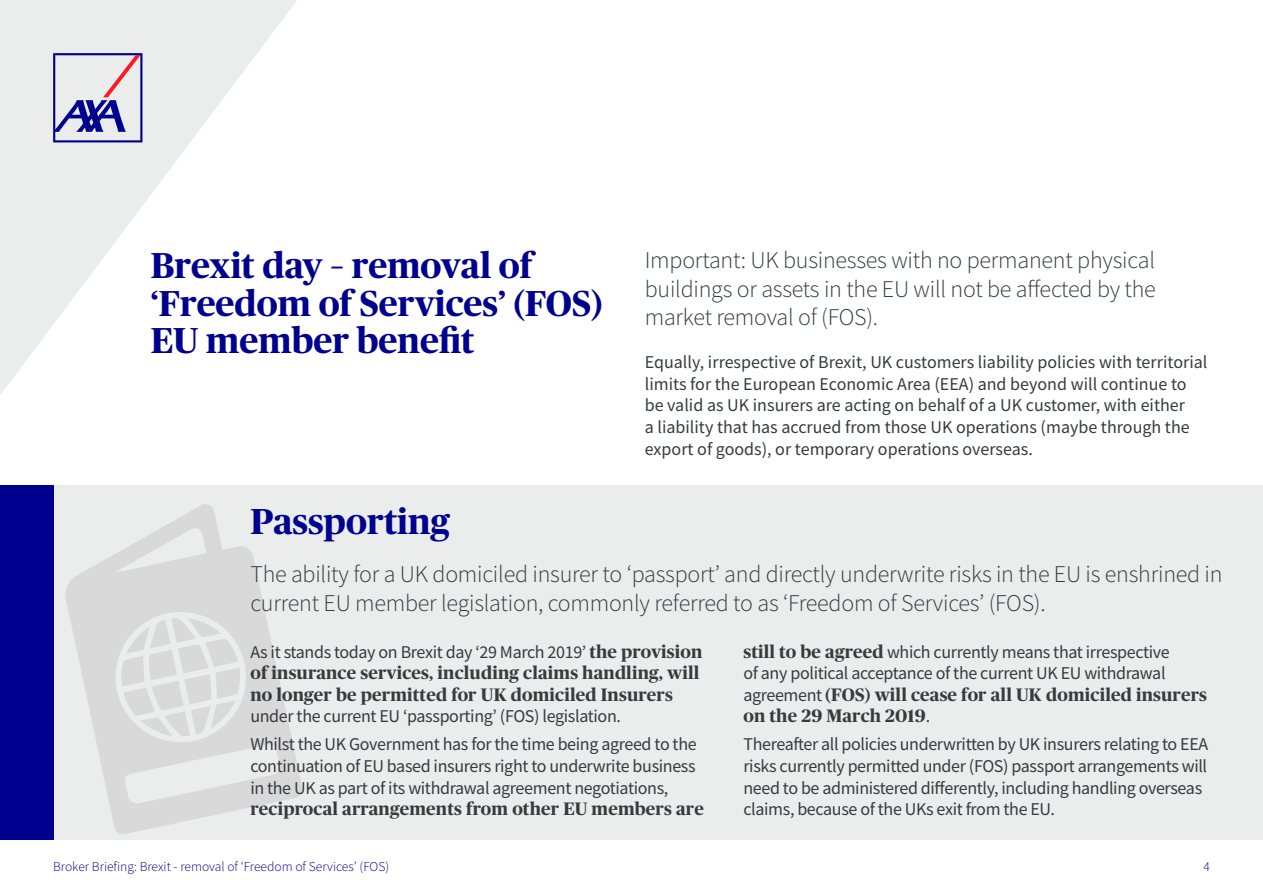
<style>
.page{position:relative;width:1263px;height:893px;background:#fff}
.page>*{position:absolute;margin:0;border:0;box-sizing:border-box;transform-origin:0 0}
._1_-_A4_-_TITLE_-_Pa{font:700 36px/37.5px "Publico Headline";color:#00008f}
._2_-_A4_-_INTRO{font:300 24px/28.8px "Source Sans Pro";letter-spacing:-.01em;color:#343c3d;text-align:justify}
._4_-_A4_-_COPY_-_11p{font:18px/21.6px "Source Sans Pro";letter-spacing:-.02em;color:#343c3d}
._4_-_A4_-_COPY_-_11p-2{font:18px/21.6px "Source Sans Pro";color:#343c3d}
._4_-_A4_-_COPY_-_11p-3{font:700 18px/21.6px "Publico Headline";letter-spacing:.01em;color:#343c3d}
.t1{font:300 13.5px "Source Sans Pro";color:#00008f}
.s1{font-family:"Source Sans Pro";font-weight:400}
.s2{font-family:"Publico Headline";font-weight:700}
</style>
<div class="page">
<svg style="left:0;top:0;width:297px;height:395px"></svg>
<div style="left:53px;top:486px;width:1210px;height:354px;background:#ebecec"></div>
<div style="left:0;top:486px;width:53px;height:354px;background:#00008f"></div>
<svg style="left:65px;top:504px;width:237px;height:330px;fill:#dcdcdc"></svg>
<svg style="left:121px;top:617px;width:119px;height:119px"></svg>
<svg style="left:53px;top:53px;width:89px;height:89px;background:#b8b3d2"></svg>
<p class="_1_-_A4_-_TITLE_-_Pa" style="left:151px;top:245px;width:453px">Brexit day – removal of ‘Freedom of Services’ (FOS)<br>EU member benefit</p>
<p class="_2_-_A4_-_INTRO" style="left:645px;top:245px;width:513px">Important: UK businesses with no permanent physical buildings or assets in the EU will not be affected by the market removal of (FOS).</p>
<p class="_4_-_A4_-_COPY_-_11p-2" style="left:645px;top:351px;width:564px">Equally, irrespective of Brexit, UK customers liability policies with territorial limits for the European Economic Area (EEA) and beyond will continue to be valid as UK insurers are acting on behalf of a UK customer, with either<br>a liability that has accrued from those UK operations (maybe through the export of goods), or temporary operations overseas.</p>
<p class="_1_-_A4_-_TITLE_-_Pa" style="left:250px;top:501px;width:201px">Passporting</p>
<p class="_2_-_A4_-_INTRO" style="left:250px;top:560px;width:974px">The ability for a UK domiciled insurer to ‘passport’ and directly underwrite risks in the EU is enshrined in current EU member legislation, commonly referred to as ‘Freedom of Services’ (FOS).</p>
<p class="_4_-_A4_-_COPY_-_11p-3" style="left:250px;top:639px;width:454px"><span class="s1">As it stands today on Brexit day ‘29 March 2019’</span> the provision of insurance services, including claims handling, will no longer be permitted for UK domiciled Insurers <span class="s1">under the current EU ‘passporting’ (FOS) legislation.</span></p>
<p class="_4_-_A4_-_COPY_-_11p" style="left:250px;top:733px;width:455px">Whilst the UK Government has for the time being agreed to the continuation of EU based insurers right to underwrite business in the UK as part of its withdrawal agreement negotiations, <span class="s2">reciprocal arrangements from other EU members are</span></p>
<p class="_4_-_A4_-_COPY_-_11p" style="left:743px;top:641px;width:465px"><span class="s2">still to be agreed</span> which currently means that irrespective<br>of any political acceptance of the current UK EU withdrawal agreement <span class="s2">(FOS) will cease for all UK domiciled insurers on the 29 March 2019</span>.</p>
<p class="_4_-_A4_-_COPY_-_11p" style="left:743px;top:733px;width:466px">Thereafter all policies underwritten by UK insurers relating to EEA risks currently permitted under (FOS) passport arrangements will need to be administered differently, including handling overseas claims, because of the UKs exit from the EU.</p>
<p class="t1" style="left:53px;top:859px;width:338px">Broker Briefing: Brexit - removal of ‘Freedom of Services’ (FOS)</p>
<p class="t1" style="left:1203px;top:859px;width:8px">4</p>
</div>
